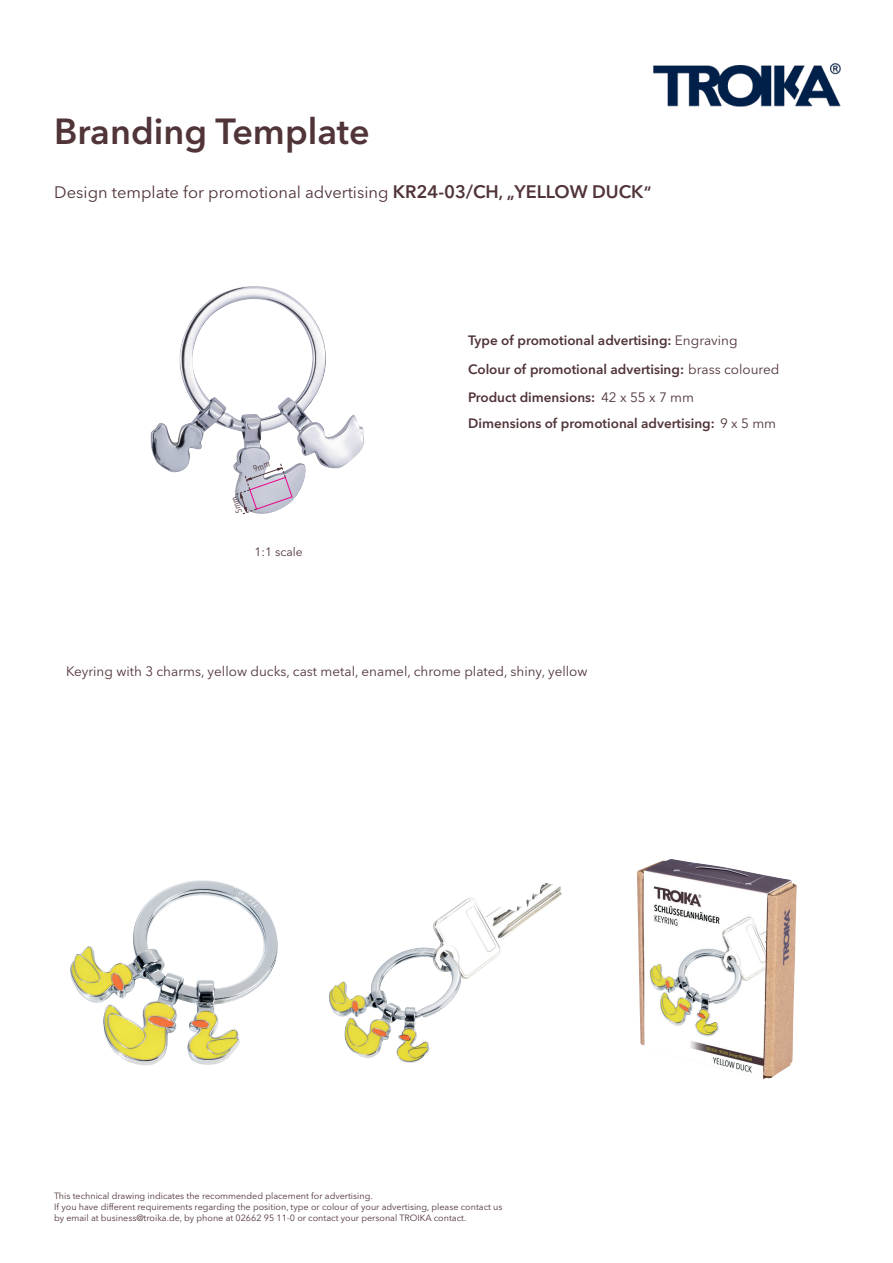
<style>
.page{position:relative;width:893px;height:1263px;background:#fff}
.page>*{position:absolute;margin:0;border:0;box-sizing:border-box;transform-origin:0 0}
.t1{font:600 36px "Avenir Next LT Pro";color:#503438}
.t2{font:16.5px "Avenir Next LT Pro";color:#503438}
.t3{font:600 13.5px/28.5px "Avenir Next LT Pro";color:#503438}
.t4{font:13.5px "Avenir Next LT Pro";color:#503438}
.t5{font:12px "Avenir Next LT Pro";color:#503438}
.t6{font:9px/10.8px "Avenir Next LT Pro";color:#503438}
.s1{font-weight:600;font-size:18px}
.s2{font-weight:600}
.s3{font-weight:400}
</style>
<div class="page">
<img style="left:150px;top:286px;width:214px;height:214px">
<img style="left:70px;top:882px;width:170px;height:184px">
<img style="left:329px;top:884px;width:216px;height:133px">
<img style="left:637px;top:859px;width:160px;height:220px">
<img style="left:654px;top:64px;width:187px;height:43px">
<svg style="left:233px;top:462px;width:60px;height:53px"></svg>
<h1 class="t1" style="left:54px;top:110px;width:317px">Branding Template</h1>
<h2 class="t2" style="left:54px;top:182px;width:599px">Design template for promotional advertising <span class="s1">KR24-03/CH</span><span class="s2">, „</span><span class="s1">YELLOW DUCK</span><span class="s2">“</span></h2>
<h3 class="t3" style="left:468px;top:326px;width:313px">Type of promotional advertising: <span class="s3">Engraving<br></span>Colour of promotional advertising: <span class="s3">brass coloured<br></span>Product dimensions: <span class="s3">42 x 55 x 7 mm</span></h3>
<h3 class="t5" style="left:255px;top:545px;width:50px">1:1 scale</h3>
<h3 class="t3" style="left:468px;top:408px;width:309px">Dimensions of promotional advertising: <span class="s3">9 x 5 mm</span></h3>
<h3 class="t4" style="left:66px;top:663px;width:523px">Keyring with 3 charms, yellow ducks, cast metal, enamel, chrome plated, shiny, yellow</h3>
<p class="t6" style="left:54px;top:1191px;width:450px">This technical drawing indicates the recommended placement for advertising.<br>If you have different requirements regarding the position, type or colour of your advertising, please contact us by email at business@troika.de, by phone at 02662 95 11-0 or contact your personal TROIKA contact.</p>
</div>
